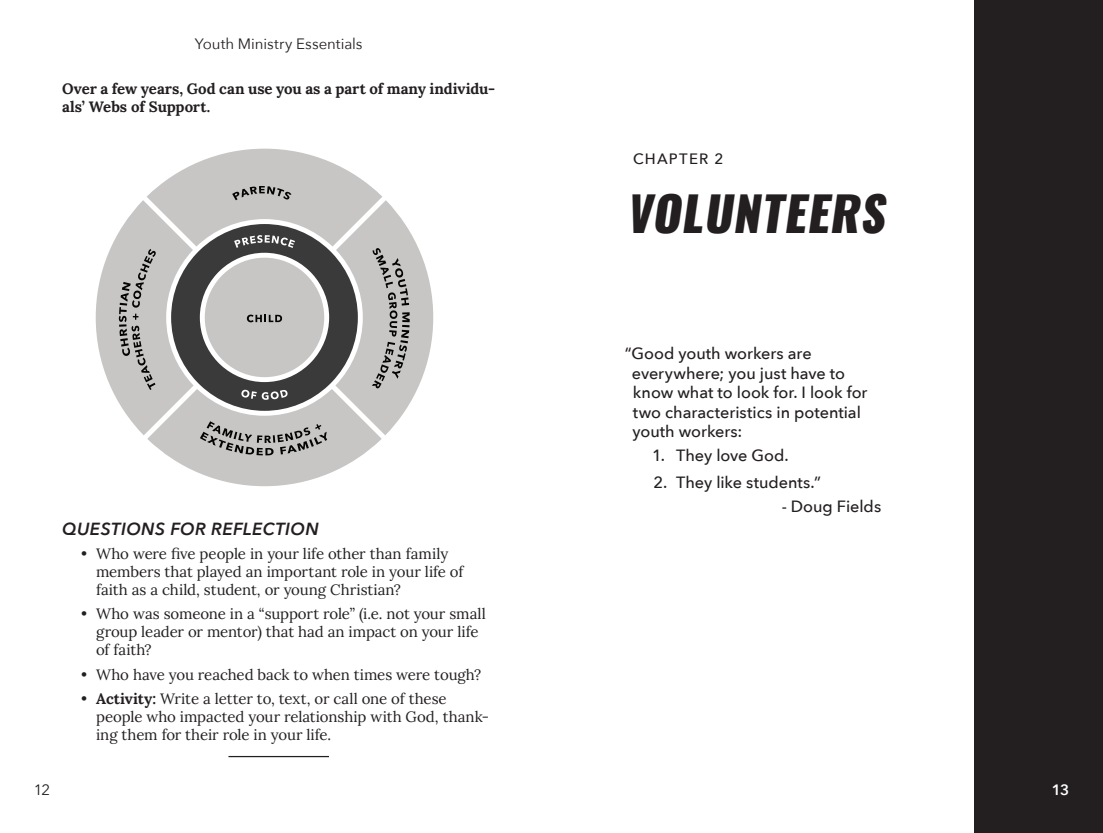
<style>
.page{position:relative;width:1103px;height:833px;background:#fff}
.page>*{position:absolute;margin:0;border:0;box-sizing:border-box;transform-origin:0 0}
.t1{font:800 47.5px "Oswald";color:#231f20}
.t2{font:italic 600 17.5px "Avenir Next";letter-spacing:.02em;color:#231f20}
.t3{font:500 16.25px/19.5px "Avenir Next";letter-spacing:-.005em;color:#231f20}
.t4{font:15px/18px "Lora";letter-spacing:-.01em;color:#231f20}
.t5{font:700 15px/18px "Lora";letter-spacing:-.005em;color:#231f20}
.t6{font:15px "Avenir Next";letter-spacing:-.005em;color:#231f20}
.t7{font:500 15px "Avenir Next";letter-spacing:.085em;color:#231f20}
.t8{font:600 15px "Avenir Next";color:#fff}
.s1{font-weight:700}
</style>
<div class="page">
<div style="left:974px;top:0;width:128px;height:832px;background:#231f20"></div>
<svg style="left:96px;top:149px;width:337px;height:337px"></svg>
<hr style="left:228px;top:755px;width:101px;height:2px;background:#231f20">
<p class="t6" style="left:195px;top:34px;width:169px">Youth Ministry Essentials</p>
<p class="t5" style="left:62px;top:79px;width:434px">Over a few years, God can use you as a part of many individu&shy;als’ Webs of Support.</p>
<p class="t2" style="left:62px;top:518px;width:258px">QUESTIONS FOR REFLECTION</p>
<p class="t4" style="left:96px;top:544px;width:369px;text-indent:-15px">• Who were five people in your life other than family members that played an important role in your life of faith as a child, student, or young Christian?</p>
<p class="t4" style="left:96px;top:604px;width:391px;text-indent:-15px">• Who was someone in a “support role” (i.e. not your small group leader or mentor) that had an impact on your life of faith?</p>
<p class="t4" style="left:81px;top:665px;width:402px">• Who have you reached back to when times were tough?</p>
<p class="t4" style="left:96px;top:689px;width:394px;text-indent:-15px">• <span class="s1">Activity:</span> Write a letter to, text, or call one of these people who impacted your relationship with God, thank&shy;ing them for their role in your life.</p>
<p class="t6" style="left:34px;top:779px;width:18px">12</p>
<p class="t7" style="left:633px;top:149px;width:92px">CHAPTER 2</p>
<h1 class="t1" style="left:626px;top:181px;width:269px">VOLUNTEERS</h1>
<p class="t3" style="left:632px;top:344px;width:237px;text-indent:-7px">“Good youth workers are everywhere; you just have to know what to look for. I look for two characteristics in potential youth workers:</p>
<p class="t3" style="left:652px;top:446px;width:138px">1. They love God.</p>
<p class="t3" style="left:653px;top:473px;width:169px">2. They like students.”</p>
<p class="t3" style="left:781px;top:497px;width:101px">- Doug Fields</p>
<p class="t8" style="left:1052px;top:779px;width:19px">13</p>
</div>
